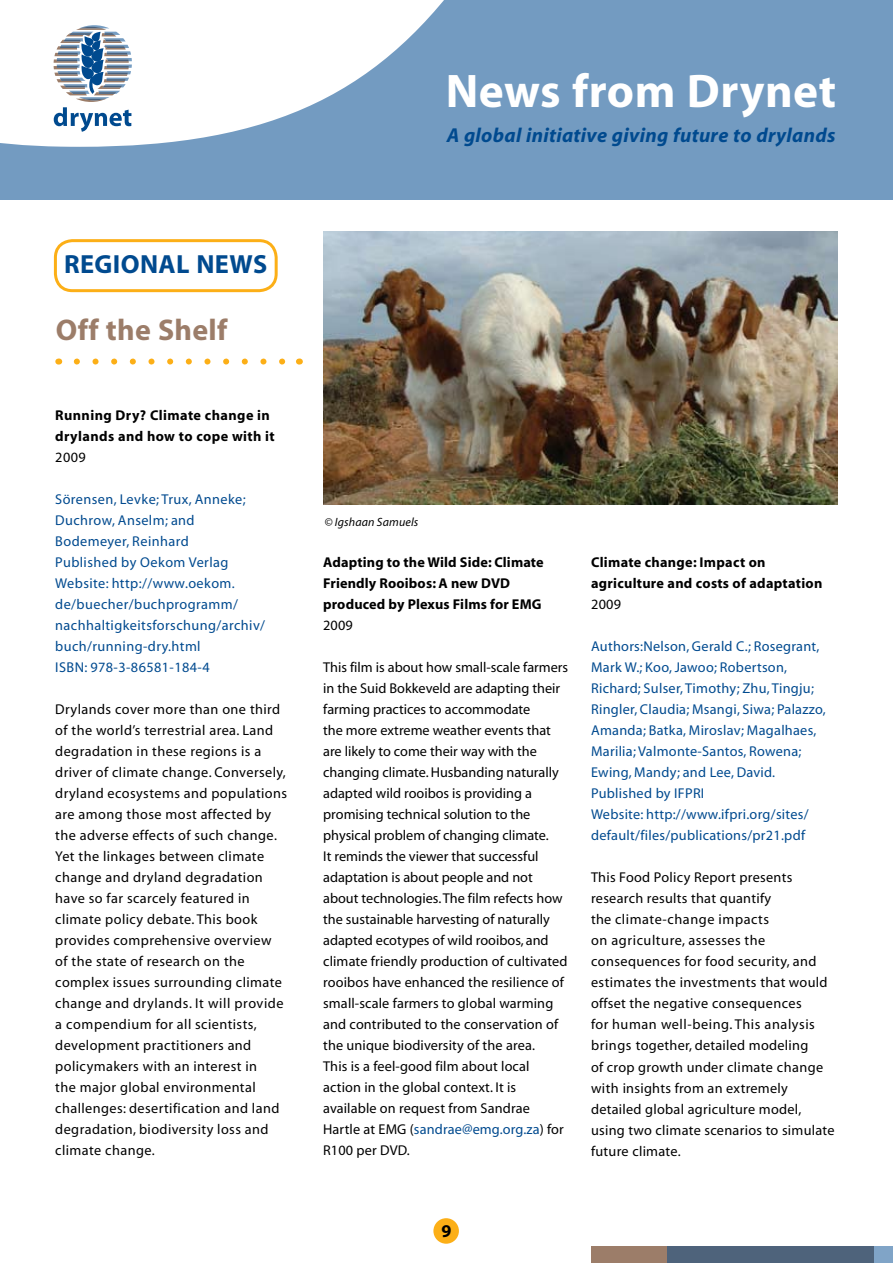
<style>
.page{position:relative;width:893px;height:1263px;background:#fff}
.page>*{position:absolute;margin:0;border:0;box-sizing:border-box;transform-origin:0 0}
.t1{font:700 47.4px "Myriad";letter-spacing:.01em;color:#fff}
.t2{font:700 30px "Myriad";letter-spacing:.01em;color:#9c7d69}
.t3{font:700 26.25px "Myriad";letter-spacing:.015em;color:#004a8f}
.t4{font:italic 700 20.25px "Myriad";letter-spacing:.015em;color:#004a8f}
.t5{font:700 18px "Myriad";color:#000}
.t6{font:14.25px/21px "Myriad";letter-spacing:.02em;color:#000}
.t7{font:14.25px/21px "Myriad";color:#000}
.t8{font:14.25px/21px "Myriad";letter-spacing:.02em;color:#004a8f}
.t9{font:700 14.25px/21px "Myriad";letter-spacing:.02em;color:#000}
.t10{font:italic 12px "Myriad";letter-spacing:.01em;color:#000}
.s1{color:#004a8f}
</style>
<div class="page">
<svg style="left:0;top:0;width:893px;height:199px;fill:#739bc1"></svg>
<svg style="left:54px;top:25px;width:78px;height:107px"></svg>
<div style="left:433px;top:1218px;width:26px;height:26px;background:#fcaf17;border-radius:50%"></div>
<div style="left:591px;top:1246px;width:283px;height:17px;background:#9c7d69"></div>
<svg style="left:667px;top:1246px;width:226px;height:17px;background:#526881"></svg>
<div style="left:54px;top:239px;width:224px;height:53px;border:3px solid #fcaf17;border-radius:17px"></div>
<svg style="left:77px;top:358px;width:209px;height:6px"></svg>
<img style="left:323px;top:231px;width:514px;height:273px">
<h1 class="t1" style="left:446px;top:67px;width:392px">News from Drynet</h1>
<h3 class="t4" style="left:447px;top:125px;width:390px">A global initiative giving future to drylands</h3>
<h3 class="t3" style="left:64px;top:251px;width:205px">REGIONAL NEWS</h3>
<h2 class="t2" style="left:56px;top:314px;width:173px">Off the Shelf</h2>
<p class="t9" style="left:55px;top:405px;width:221px">Running Dry? Climate change in drylands and how to cope with it</p>
<p class="t6" style="left:55px;top:447px;width:32px">2009</p>
<p class="t8" style="left:55px;top:489px;width:211px">Sörensen, Levke; Trux, Anneke;<br>Duchrow, Anselm; and<br>Bodemeyer, Reinhard<br>Published by Oekom Verlag<br>Website: http://www.oekom. de/buecher/buchprogramm/ nachhaltigkeitsforschung/archiv/ buch/running-dry.html<br>ISBN: 978-3-86581-184-4</p>
<p class="t6" style="left:55px;top:699px;width:233px">Drylands cover more than one third of the world’s terrestrial area. Land degradation in these regions is a driver of climate change. Conversely, dryland ecosystems and populations are among those most affected by the adverse effects of such change.<br>Yet the linkages between climate change and dryland degradation have so far scarcely featured in climate policy debate. This book provides comprehensive overview of the state of research on the complex issues surrounding climate change and drylands. It will provide a compendium for all scientists, development practitioners and policymakers with an interest in<br>the major global environmental challenges: desertification and land degradation, biodiversity loss and climate change.</p>
<p class="t10" style="left:324px;top:516px;width:95px">© Igshaan Samuels</p>
<p class="t9" style="left:323px;top:552px;width:222px">Adapting to the Wild Side: Climate<br>Friendly Rooibos: A new DVD produced by Plexus Films for EMG</p>
<p class="t6" style="left:323px;top:616px;width:31px">2009</p>
<p class="t7" style="left:323px;top:658px;width:247px">This film is about how small-scale farmers in the Suid Bokkeveld are adapting their farming practices to accommodate<br>the more extreme weather events that are likely to come their way with the changing climate. Husbanding naturally adapted wild rooibos is providing a promising technical solution to the physical problem of changing climate.<br>It reminds the viewer that successful adaptation is about people and not about technologies. The film refects how the sustainable harvesting of naturally adapted ecotypes of wild rooibos, and climate friendly production of cultivated rooibos have enhanced the resilience of small-scale farmers to global warming and contributed to the conservation of the unique biodiversity of the area.<br>This is a feel-good film about local action in the global context. It is available on request from Sandrae Hartle at EMG (<span class="s1">sandrae@emg.org.za</span>) for R100 per DVD.</p>
<p class="t9" style="left:591px;top:552px;width:233px">Climate change: Impact on agriculture and costs of adaptation</p>
<p class="t6" style="left:591px;top:595px;width:32px">2009</p>
<p class="t8" style="left:591px;top:637px;width:236px">Authors:Nelson, Gerald C.; Rosegrant, Mark W.; Koo, Jawoo; Robertson, Richard; Sulser, Timothy; Zhu, Tingju; Ringler, Claudia; Msangi, Siwa; Palazzo, Amanda; Batka, Miroslav; Magalhaes, Marilia; Valmonte-Santos, Rowena; Ewing, Mandy; and Lee, David.<br>Published by IFPRI<br>Website: http://www.ifpri.org/sites/ default/files/publications/pr21.pdf</p>
<p class="t6" style="left:591px;top:868px;width:245px">This Food Policy Report presents research results that quantify<br>the climate-change impacts<br>on agriculture, assesses the consequences for food security, and estimates the investments that would offset the negative consequences<br>for human well-being. This analysis brings together, detailed modeling<br>of crop growth under climate change with insights from an extremely detailed global agriculture model, using two climate scenarios to simulate future climate.</p>
<p class="t5" style="left:442px;top:1222px;width:11px">9</p>
</div>
